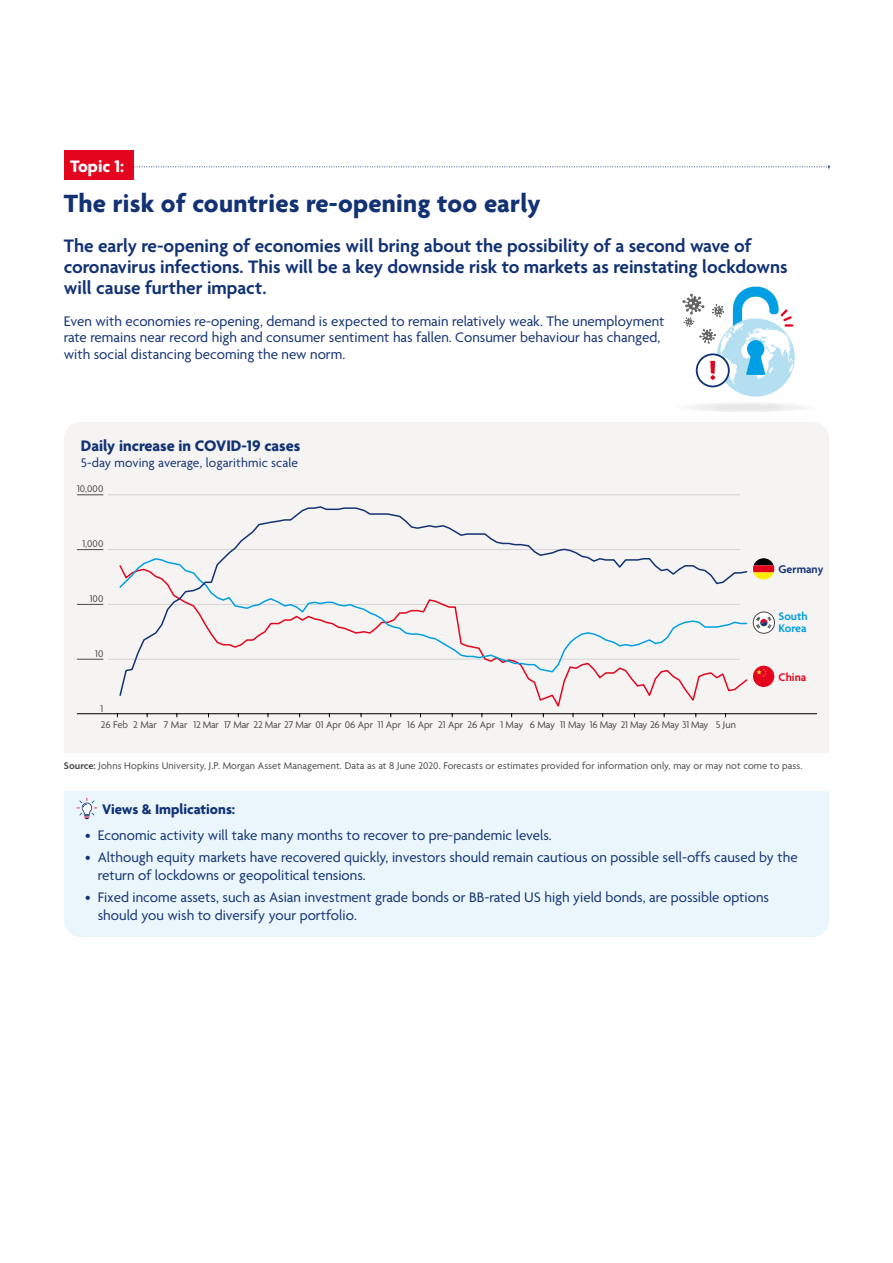
<style>
.page{position:relative;width:893px;height:1263px;background:#fff}
.page>*{position:absolute;margin:0;border:0;box-sizing:border-box;transform-origin:0 0}
.t1{font:700 27px "Agenda";letter-spacing:.01em;color:#123274}
.t2{font:600 19.5px/21px "Agenda";color:#123274}
.t3{font:700 18px "Agenda";color:#fff}
.t4{font:700 16.5px "Agenda";color:#123274}
.t5{font:15px/18px "Agenda";color:#123274}
.t6{font:700 15px "Agenda";color:#123274}
.t7{font:13.5px "Agenda";letter-spacing:.01em;color:#123274}
.t8{font:600 12px/12px "Agenda";color:#009fe3}
.t9{font:600 12px "Agenda";color:#123274}
.t10{font:600 12px "Agenda";color:#e3051e}
.t11{font:10.5px "Agenda";color:#4a4a49}
.s1{font-weight:600}
</style>
<div class="page">
<div style="left:64px;top:790px;width:765px;height:147px;background:#eaf6fc"></div>
<svg style="left:77px;top:798px;width:20px;height:21px"></svg>
<div style="left:64px;top:422px;width:765px;height:331px;background:#f6f4f2"></div>
<hr style="left:108px;top:494px;width:632px;height:1px;background:#4a4a49">
<hr style="left:108px;top:549px;width:632px;height:1px;background:#4a4a49">
<hr style="left:108px;top:604px;width:632px;height:1px;background:#4a4a49">
<hr style="left:108px;top:659px;width:632px;height:1px;background:#4a4a49">
<svg style="left:753px;top:612px;width:21px;height:21px"></svg>
<div style="left:753px;top:612px;width:22px;height:21px;border:1px solid #4a4a49;border-radius:50%"></div>
<svg style="left:756px;top:617px;width:15px;height:11px"></svg>
<svg style="left:753px;top:666px;width:21px;height:21px"></svg>
<svg style="left:754px;top:667px;width:19px;height:19px"></svg>
<svg style="left:753px;top:558px;width:21px;height:21px"></svg>
<svg style="left:77px;top:494px;width:26px;height:1px"></svg>
<svg style="left:77px;top:549px;width:26px;height:1px"></svg>
<svg style="left:77px;top:604px;width:26px;height:1px"></svg>
<svg style="left:77px;top:659px;width:26px;height:1px"></svg>
<hr style="left:77px;top:713px;width:40px;height:1px;background:#000">
<hr style="left:117px;top:713px;width:700px;height:1px;background:#000">
<div style="left:118px;top:564px;width:631px;height:146px;background:#f6f4f2"></div>
<div style="left:118px;top:505px;width:630px;height:192px;background:#f6f4f2"></div>
<div style="left:675px;top:402px;width:142px;height:10px;background:#f0f0f0;border-radius:50%"></div>
<svg style="left:682px;top:287px;width:113px;height:110px"></svg>
<svg style="left:134px;top:165px;width:696px;height:4px"></svg>
<div style="left:64px;top:150px;width:70px;height:30px;background:#e3051e"></div>
<p class="t3" style="left:70px;top:156px;width:55px">Topic 1:</p>
<h1 class="t1" style="left:64px;top:189px;width:478px">The risk of countries re-opening too early</h1>
<h2 class="t2" style="left:64px;top:236px;width:725px">The early re-opening of economies will bring about the possibility of a second wave of coronavirus infections. This will be a key downside risk to markets as reinstating lockdowns will cause further impact.</h2>
<p class="t5" style="left:64px;top:314px;width:602px;line-height:16.5px">Even with economies re-opening, demand is expected to remain relatively weak. The unemployment rate remains near record high and consumer sentiment has fallen. Consumer behaviour has changed, with social distancing becoming the new norm.</p>
<p class="t4" style="left:81px;top:437px;width:221px">Daily increase in COVID-19 cases</p>
<p class="t7" style="left:81px;top:455px;width:219px">5-day moving average, logarithmic scale</p>
<p class="t11" style="left:77px;top:483px;width:28px">10,000</p>
<p class="t11" style="left:83px;top:538px;width:22px">1,000</p>
<p class="t11" style="left:90px;top:593px;width:15px">100</p>
<p class="t11" style="left:95px;top:648px;width:10px">10</p>
<p class="t11" style="left:101px;top:703px;width:4px">1</p>
<p class="t11" style="left:101px;top:719px;width:637px">26 Feb 2 Mar 7 Mar 12 Mar 17 Mar 22 Mar 27 Mar 01 Apr 06 Apr 11 Apr 16 Apr 21 Apr 26 Apr 1 May 6 May 11 May 16 May 21 May 26 May 31 May 5 Jun</p>
<p class="t9" style="left:778px;top:563px;width:46px">Germany</p>
<p class="t8" style="left:778px;top:611px;width:31px">South<br>Korea</p>
<p class="t10" style="left:778px;top:670px;width:29px">China</p>
<p class="t11" style="left:64px;top:760px;width:740px"><span class="s1">Source:</span> Johns Hopkins University, J.P. Morgan Asset Management. Data as at 8 June 2020. Forecasts or estimates provided for information only, may or may not come to pass.</p>
<p class="t6" style="left:102px;top:801px;width:135px">Views &amp; Implications:</p>
<p class="t5" style="left:85px;top:827px;width:468px">• Economic activity will take many months to recover to pre-pandemic levels.</p>
<p class="t5" style="left:98px;top:849px;width:701px;text-indent:-13px">• Although equity markets have recovered quickly, investors should remain cautious on possible sell-offs caused by the return of lockdowns or geopolitical tensions.</p>
<p class="t5" style="left:98px;top:889px;width:673px;text-indent:-13px">• Fixed income assets, such as Asian investment grade bonds or BB-rated US high yield bonds, are possible options should you wish to diversify your portfolio.</p>
</div>
